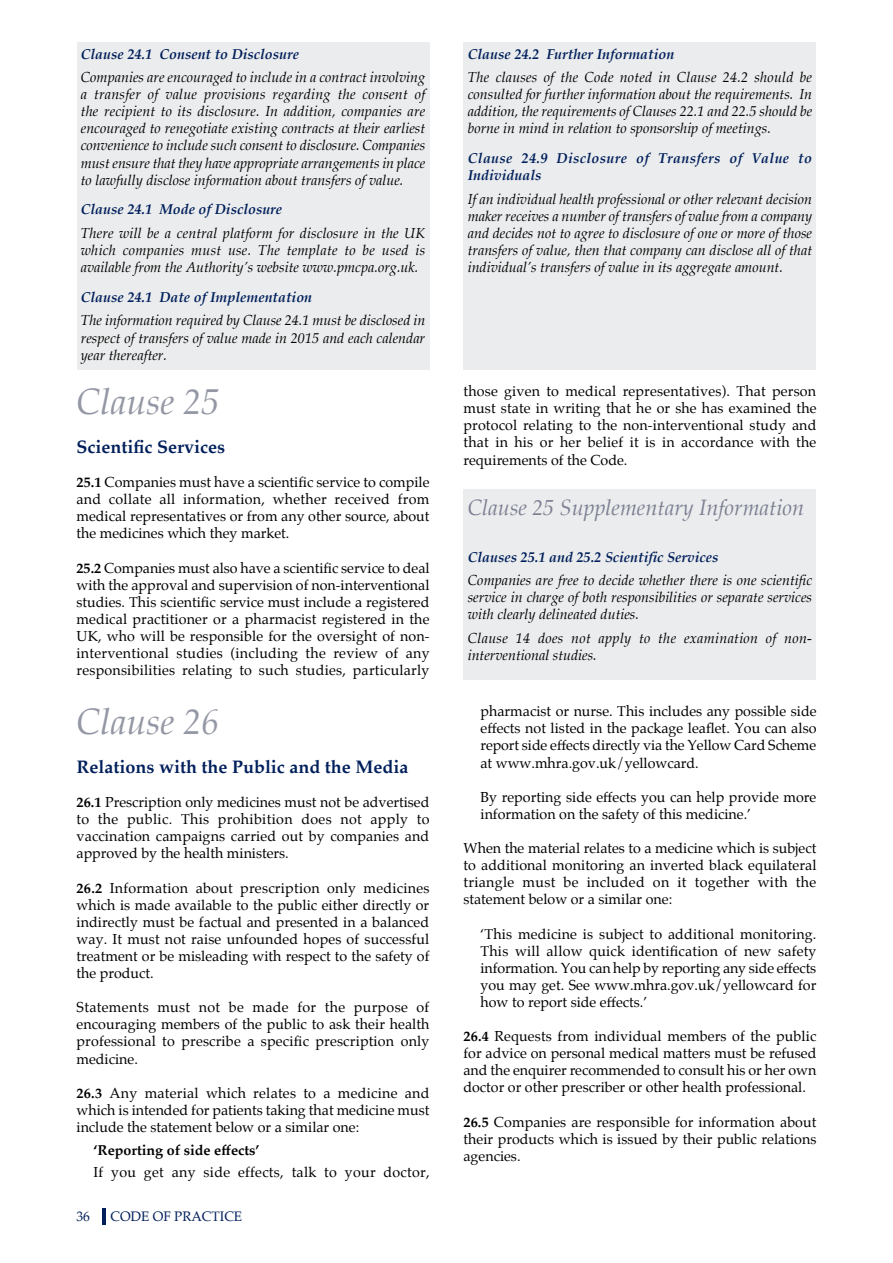
<style>
.page{position:relative;width:893px;height:1263px;background:#fff}
.page>*{position:absolute;margin:0;border:0;box-sizing:border-box;transform-origin:0 0}
.t1{font:italic 36px "Palatino";color:#9497a4}
.t2{font:italic 21.75px "Palatino";color:#7c8092}
.t3{font:700 18px "Palatino";color:#001f5b}
.t4{font:14.25px/17.1px "Palatino";color:#000;text-align:justify}
.t5{font:italic 14.25px/17.1px "Palatino";color:#000;text-align:justify}
.t6{font:italic 700 14.25px "Palatino";color:#001f5b}
.t7{font:italic 14.25px/17.1px "Palatino";letter-spacing:.02em;color:#000}
.t8{font:italic 700 14.25px/17.1px "Palatino";letter-spacing:.025em;color:#001f5b}
.t9{font:14.25px "Palatino";letter-spacing:.02em;color:#000}
.t10{font:700 14.25px "Palatino";color:#000}
.t11{font:13.5px "Palatino";color:#001f5b}
.s1{font-weight:700}
</style>
<div class="page">
<div style="left:77px;top:43px;width:352px;height:327px;background:#ebeced"></div>
<div style="left:463px;top:43px;width:353px;height:327px;background:#ebeced"></div>
<div style="left:463px;top:490px;width:353px;height:190px;background:#ebeced"></div>
<hr style="left:102px;top:1208px;width:3px;height:17px;background:#001f5b">
<p class="t6" style="left:81px;top:42px;width:220px">Clause 24.1 Consent to Disclosure</p>
<p class="t5" style="left:81px;top:68px;width:346px">Companies are encouraged to include in a contract involving a transfer of value provisions regarding the consent of the recipient to its disclosure. In addition, companies are encouraged to renegotiate existing contracts at their earliest convenience to include such consent to disclosure. Companies must ensure that they have appropriate arrangements in place to lawfully disclose information about transfers of value.</p>
<p class="t6" style="left:81px;top:198px;width:203px">Clause 24.1 Mode of Disclosure</p>
<p class="t5" style="left:81px;top:224px;width:346px">There will be a central platform for disclosure in the UK which companies must use. The template to be used is available from the Authority’s website www.pmcpa.org.uk.</p>
<p class="t6" style="left:81px;top:285px;width:233px">Clause 24.1 Date of Implementation</p>
<p class="t5" style="left:81px;top:312px;width:346px">The information required by Clause 24.1 must be disclosed in respect of transfers of value made in 2015 and each calendar year thereafter.</p>
<h1 class="t1" style="left:77px;top:371px;width:145px">Clause 25</h1>
<p class="t3" style="left:77px;top:431px;width:150px">Scientific Services</p>
<p class="t4" style="left:77px;top:473px;width:354px"><span class="s1">25.1</span> Companies must have a scientific service to compile and collate all information, whether received from medical representatives or from any other source, about the medicines which they market.</p>
<p class="t4" style="left:77px;top:559px;width:355px"><span class="s1">25.2</span> Companies must also have a scientific service to deal with the approval and supervision of non-interventional studies. This scientific service must include a registered medical practitioner or a pharmacist registered in the UK, who will be responsible for the oversight of non&shy;interventional studies (including the review of any responsibilities relating to such studies, particularly</p>
<h1 class="t1" style="left:77px;top:691px;width:145px">Clause 26</h1>
<p class="t3" style="left:77px;top:751px;width:333px">Relations with the Public and the Media</p>
<p class="t4" style="left:77px;top:793px;width:355px"><span class="s1">26.1</span> Prescription only medicines must not be advertised to the public. This prohibition does not apply to vaccination campaigns carried out by companies and approved by the health ministers.</p>
<p class="t4" style="left:77px;top:879px;width:355px"><span class="s1">26.2</span> Information about prescription only medicines which is made available to the public either directly or indirectly must be factual and presented in a balanced way. It must not raise unfounded hopes of successful treatment or be misleading with respect to the safety of the product.</p>
<p class="t4" style="left:77px;top:999px;width:354px">Statements must not be made for the purpose of encouraging members of the public to ask their health professional to prescribe a specific prescription only medicine.</p>
<p class="t4" style="left:77px;top:1084px;width:354px"><span class="s1">26.3</span> Any material which relates to a medicine and which is intended for patients taking that medicine must include the statement below or a similar one:</p>
<p class="t10" style="left:94px;top:1138px;width:167px">‘Reporting of side effects’</p>
<p class="t9" style="left:94px;top:1160px;width:338px">If you get any side effects, talk to your doctor,</p>
<p class="t11" style="left:77px;top:1205px;width:15px">36</p>
<p class="t11" style="left:111px;top:1205px;width:133px">CODE OF PRACTICE</p>
<p class="t6" style="left:468px;top:42px;width:208px">Clause 24.2 Further Information</p>
<p class="t5" style="left:468px;top:68px;width:346px">The clauses of the Code noted in Clause 24.2 should be consulted for further information about the requirements. In addition, the requirements of Clauses 22.1 and 22.5 should be borne in mind in relation to sponsorship of meetings.</p>
<p class="t8" style="left:468px;top:150px;width:346px">Clause 24.9 Disclosure of Transfers of Value to<br>Individuals</p>
<p class="t5" style="left:468px;top:190px;width:346px">If an individual health professional or other relevant decision maker receives a number of transfers of value from a company and decides not to agree to disclosure of one or more of those transfers of value, then that company can disclose all of that individual’s transfers of value in its aggregate amount.</p>
<p class="t4" style="left:463px;top:383px;width:355px">those given to medical representatives). That person must state in writing that he or she has examined the protocol relating to the non-interventional study and that in his or her belief it is in accordance with the requirements of the Code.</p>
<h2 class="t2" style="left:468px;top:489px;width:338px">Clause 25 Supplementary Information</h2>
<p class="t6" style="left:468px;top:545px;width:252px">Clauses 25.1 and 25.2 Scientific Services</p>
<p class="t5" style="left:468px;top:571px;width:346px">Companies are free to decide whether there is one scientific service in charge of both responsibilities or separate services with clearly delineated duties.</p>
<p class="t7" style="left:468px;top:629px;width:346px">Clause 14 does not apply to the examination of non&shy;interventional studies.</p>
<p class="t4" style="left:480px;top:703px;width:338px">pharmacist or nurse. This includes any possible side effects not listed in the package leaflet. You can also report side effects directly via the Yellow Card Scheme at www.mhra.gov.uk/yellowcard.</p>
<p class="t4" style="left:480px;top:788px;width:337px">By reporting side effects you can help provide more information on the safety of this medicine.’</p>
<p class="t4" style="left:463px;top:839px;width:355px">When the material relates to a medicine which is subject to additional monitoring an inverted black equilateral triangle must be included on it together with the statement below or a similar one:</p>
<p class="t4" style="left:480px;top:925px;width:337px">‘This medicine is subject to additional monitoring.<br>This will allow quick identification of new safety information. You can help by reporting any side effects you may get. See www.mhra.gov.uk/yellowcard for how to report side effects.’</p>
<p class="t4" style="left:463px;top:1028px;width:354px"><span class="s1">26.4</span> Requests from individual members of the public for advice on personal medical matters must be refused and the enquirer recommended to consult his or her own doctor or other prescriber or other health professional.</p>
<p class="t4" style="left:463px;top:1113px;width:355px"><span class="s1">26.5</span> Companies are responsible for information about their products which is issued by their public relations agencies.</p>
</div>
